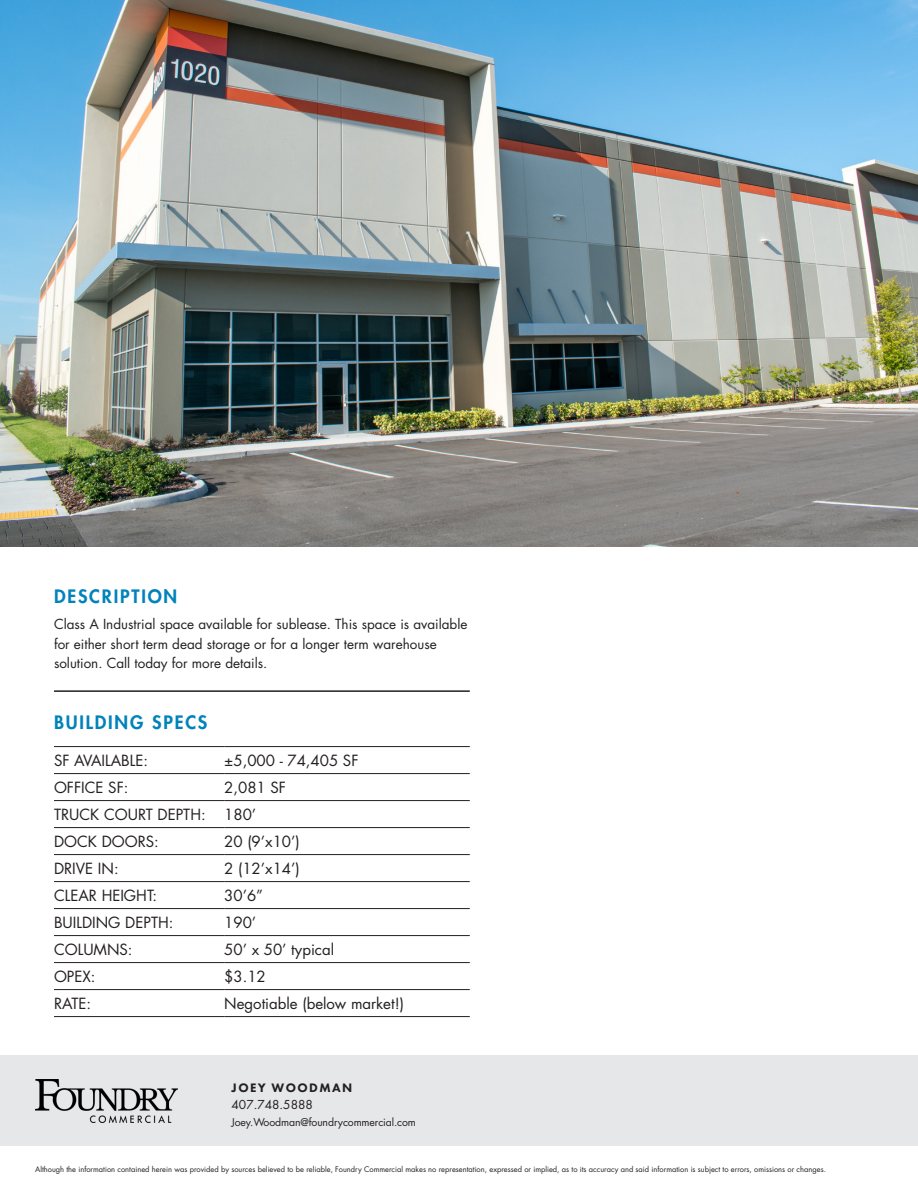
<style>
.page{position:relative;width:918px;height:1188px;background:#fff}
.page>*{position:absolute;margin:0;border:0;box-sizing:border-box;transform-origin:0 0}
.t1{font:800 18px "Futura Std";letter-spacing:.1em;color:#0083bb}
.t2{font:15px "Futura Std";color:#231f20}
.t3{font:13.5px/19.5px "Futura Std";color:#231f20}
.t4{font:800 12.75px "Futura PT";letter-spacing:.11em;color:#231f20}
.t5{font:12px "Futura Std";color:#231f20}
.t6{font:10.5px "Futura Std";letter-spacing:-.01em;color:#231f20}
.t7{font:7.5px "Futura Std";color:#231f20}
</style>
<div class="page">
<div style="left:0;top:1056px;width:918px;height:90px;background:#e6e7e9"></div>
<img style="left:35px;top:1079px;width:143px;height:44px">
<hr style="left:54px;top:746px;width:170px;height:1px;background:#231f20">
<hr style="left:224px;top:746px;width:246px;height:1px;background:#231f20">
<hr style="left:54px;top:773px;width:170px;height:1px;background:#231f20">
<hr style="left:224px;top:773px;width:246px;height:1px;background:#231f20">
<hr style="left:54px;top:800px;width:170px;height:1px;background:#231f20">
<hr style="left:224px;top:800px;width:246px;height:1px;background:#231f20">
<hr style="left:54px;top:827px;width:170px;height:1px;background:#231f20">
<hr style="left:224px;top:827px;width:246px;height:1px;background:#231f20">
<hr style="left:54px;top:854px;width:170px;height:1px;background:#231f20">
<hr style="left:224px;top:854px;width:246px;height:1px;background:#231f20">
<hr style="left:54px;top:881px;width:170px;height:1px;background:#231f20">
<hr style="left:224px;top:881px;width:246px;height:1px;background:#231f20">
<hr style="left:54px;top:908px;width:170px;height:1px;background:#231f20">
<hr style="left:224px;top:908px;width:246px;height:1px;background:#231f20">
<hr style="left:54px;top:935px;width:170px;height:1px;background:#231f20">
<hr style="left:224px;top:935px;width:246px;height:1px;background:#231f20">
<hr style="left:54px;top:962px;width:170px;height:1px;background:#231f20">
<hr style="left:224px;top:962px;width:246px;height:1px;background:#231f20">
<hr style="left:54px;top:989px;width:170px;height:1px;background:#231f20">
<hr style="left:224px;top:989px;width:246px;height:1px;background:#231f20">
<hr style="left:54px;top:1016px;width:170px;height:1px;background:#231f20">
<hr style="left:224px;top:1016px;width:246px;height:1px;background:#231f20">
<hr style="left:54px;top:690px;width:416px;height:2px;background:#231f20">
<img style="left:0;top:0;width:918px;height:546px">
<div style="left:322px;top:350px;width:18px;height:9px;background:#021d28"></div>
<p class="t1" style="left:54px;top:585px;width:125px">DESCRIPTION</p>
<p class="t3" style="left:54px;top:615px;width:415px">Class A Industrial space available for sublease. This space is available for either short term dead storage or for a longer term warehouse solution. Call today for more details.</p>
<p class="t1" style="left:54px;top:711px;width:155px">BUILDING SPECS</p>
<p class="t2" style="left:54px;top:751px;width:96px">SF AVAILABLE:</p>
<p class="t2" style="left:224px;top:751px;width:136px">±5,000 - 74,405 SF</p>
<p class="t2" style="left:54px;top:778px;width:76px">OFFICE SF:</p>
<p class="t2" style="left:224px;top:778px;width:63px">2,081 SF</p>
<p class="t2" style="left:54px;top:805px;width:153px">TRUCK COURT DEPTH:</p>
<p class="t2" style="left:224px;top:805px;width:34px">180’</p>
<p class="t2" style="left:54px;top:832px;width:106px">DOCK DOORS:</p>
<p class="t2" style="left:224px;top:832px;width:77px">20 (9’x10’)</p>
<p class="t2" style="left:54px;top:859px;width:66px">DRIVE IN:</p>
<p class="t2" style="left:224px;top:859px;width:77px">2 (12’x14’)</p>
<p class="t2" style="left:54px;top:886px;width:105px">CLEAR HEIGHT:</p>
<p class="t2" style="left:224px;top:886px;width:40px">30’6”</p>
<p class="t2" style="left:54px;top:913px;width:121px">BUILDING DEPTH:</p>
<p class="t2" style="left:224px;top:913px;width:34px">190’</p>
<p class="t2" style="left:54px;top:940px;width:80px">COLUMNS:</p>
<p class="t2" style="left:224px;top:940px;width:111px">50’ x 50’ typical</p>
<p class="t2" style="left:54px;top:967px;width:43px">OPEX:</p>
<p class="t2" style="left:224px;top:967px;width:43px">$3.12</p>
<p class="t2" style="left:54px;top:994px;width:39px">RATE:</p>
<p class="t2" style="left:224px;top:994px;width:181px">Negotiable (below market!)</p>
<p class="t4" style="left:232px;top:1080px;width:122px">JOEY WOODMAN</p>
<p class="t5" style="left:232px;top:1097px;width:83px">407.748.5888</p>
<p class="t6" style="left:232px;top:1116px;width:186px">Joey.Woodman@foundrycommercial.com</p>
<p class="t7" style="left:35px;top:1164px;width:792px">Although the information contained herein was provided by sources believed to be reliable, Foundry Commercial makes no representation, expressed or implied, as to its accuracy and said information is subject to errors, omissions or changes.</p>
</div>
